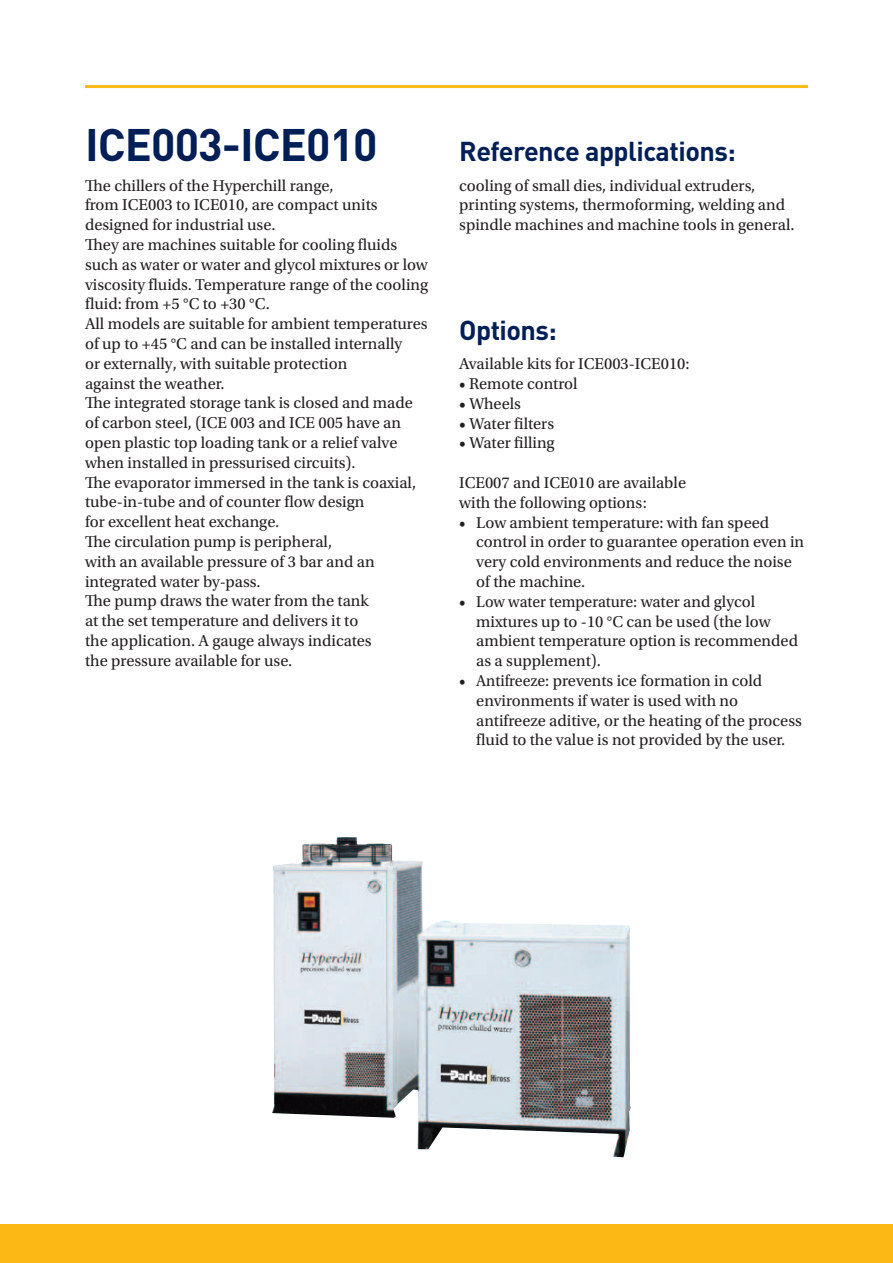
<style>
.page{position:relative;width:893px;height:1263px;background:#fff}
.page>*{position:absolute;margin:0;border:0;box-sizing:border-box;transform-origin:0 0}
.t1{font:700 45px "DINOT";letter-spacing:-.02em;color:#001f56}
.t2{font:700 27px "DINOT";letter-spacing:-.02em;color:#001f56}
.t3{font:16.5px/19.8px "Utopia Std";color:#231f20}
.t4{font:16.5px/19.8px "Utopia Std";color:#231f20;scale:.96 1}
</style>
<div class="page">
<hr style="left:85px;top:85px;width:723px;height:3px;background:#fcb814">
<div style="left:0;top:1225px;width:893px;height:38px;background:#fcb814"></div>
<img style="left:272px;top:837px;width:359px;height:320px">
<h1 class="t1" style="left:85px;top:114px;width:294px">ICE003-ICE010</h1>
<h2 class="t2" style="left:459px;top:133px;width:278px">Reference applications:</h2>
<p class="t3" style="left:85px;top:176px;width:345px">The chillers of the Hyperchill range,<br>from ICE003 to ICE010, are compact units designed for industrial use.<br>They are machines suitable for cooling fluids such as water or water and glycol mixtures or low viscosity fluids. Temperature range of the cooling fluid: from +5 °C to +30 °C.<br>All models are suitable for ambient temperatures of up to +45 °C and can be installed internally<br>or externally, with suitable protection<br>against the weather.<br>The integrated storage tank is closed and made of carbon steel, (ICE 003 and ICE 005 have an open plastic top loading tank or a relief valve when installed in pressurised circuits).<br>The evaporator immersed in the tank is coaxial, tube-in-tube and of counter flow design<br>for excellent heat exchange.<br>The circulation pump is peripheral,<br>with an available pressure of 3 bar and an integrated water by-pass.<br>The pump draws the water from the tank<br>at the set temperature and delivers it to<br>the application. A gauge always indicates<br>the pressure available for use.</p>
<p class="t3" style="left:459px;top:176px;width:337px">cooling of small dies, individual extruders, printing systems, thermoforming, welding and spindle machines and machine tools in general.</p>
<h2 class="t2" style="left:459px;top:311px;width:99px">Options:</h2>
<p class="t3" style="left:459px;top:354px;width:232px">Available kits for ICE003-ICE010:</p>
<p class="t4" style="left:459px;top:374px;width:125px">• Remote control</p>
<p class="t3" style="left:459px;top:394px;width:63px">• Wheels</p>
<p class="t3" style="left:459px;top:414px;width:96px">• Water filters</p>
<p class="t3" style="left:459px;top:433px;width:97px">• Water filling</p>
<p class="t3" style="left:459px;top:473px;width:228px">ICE007 and ICE010 are available with the following options:</p>
<p class="t4" style="left:476px;top:513px;width:343px;text-indent:-17px">• Low ambient temperature: with fan speed control in order to guarantee operation even in very cold environments and reduce the noise of the machine.</p>
<p class="t4" style="left:476px;top:592px;width:337px;text-indent:-17px">• Low water temperature: water and glycol mixtures up to -10 °C can be used (the low ambient temperature option is recommended as a supplement).</p>
<p class="t4" style="left:476px;top:671px;width:341px;text-indent:-17px">• Antifreeze: prevents ice formation in cold environments if water is used with no antifreeze aditive, or the heating of the process fluid to the value is not provided by the user.</p>
</div>
